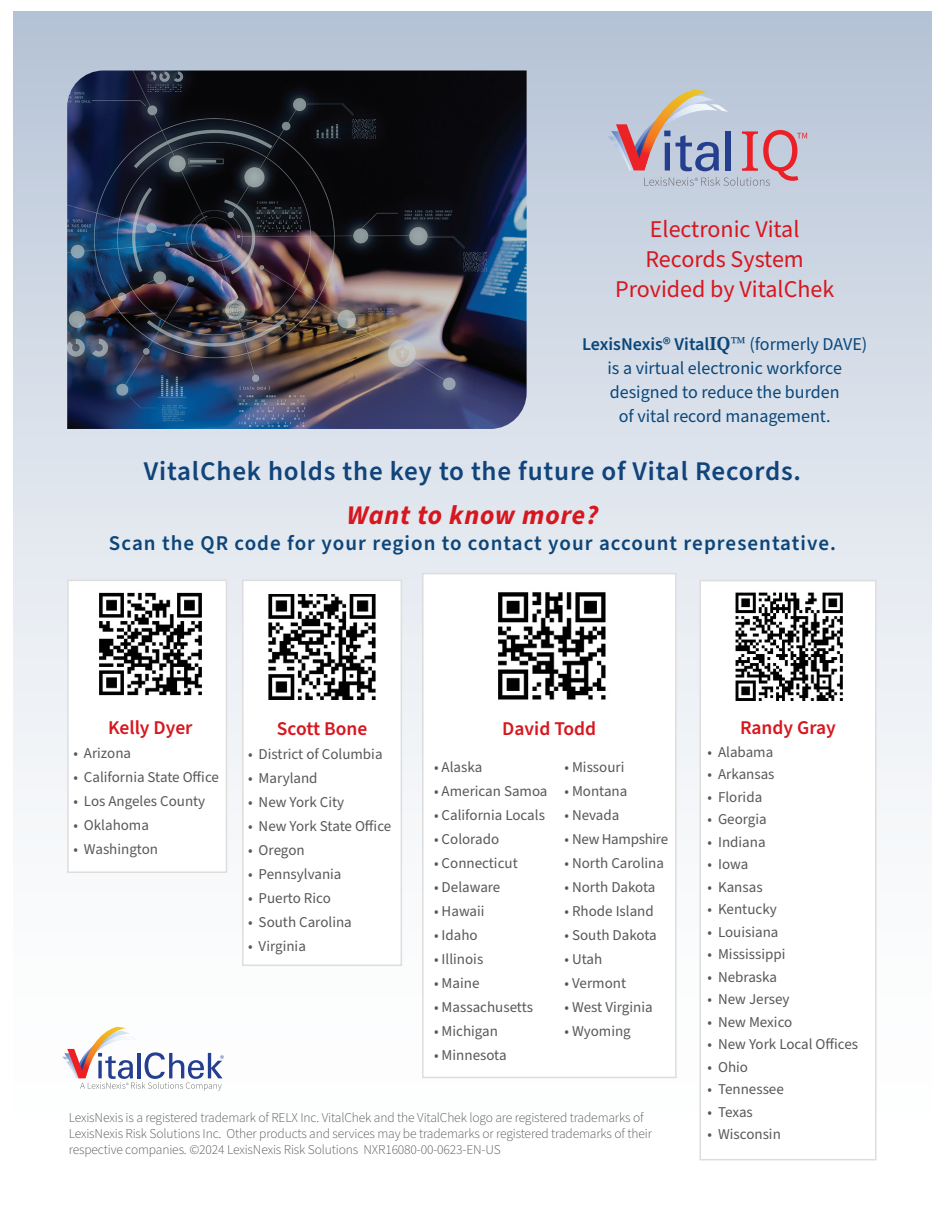
<style>
.page{position:relative;width:945px;height:1215px;background:#fff}
.page>*{position:absolute;margin:0;border:0;box-sizing:border-box;transform-origin:0 0}
.t1{font:600 27px "Source Sans Pro";letter-spacing:.03em;color:#10447a}
.t2{font:italic 700 27px "Source Sans Pro";letter-spacing:.03em;color:#d7171f}
.t3{font:24px "Source Sans Pro";color:#d7171f}
.t4{font:600 21px "Source Sans Pro";letter-spacing:.05em;color:#0d4579}
.t5{font:600 19.5px "Source Sans Pro";color:#d7171f}
.t6{font:18px/24px "Source Sans Pro";color:#0a477a;text-align:center}
.t7{font:15px "Source Sans Pro";color:#57585a}
.t8{font:15px "Source Sans Pro";letter-spacing:-.02em;color:#57585a}
.t9{font:300 13.5px/16.2px "Source Sans Pro";letter-spacing:-.01em;color:#57585a}
.s1{font-weight:600}
.s2{font-family:"Droid Serif";font-weight:700}
</style>
<div class="page">
<div style="left:13px;top:11px;width:918px;height:1188px;background:linear-gradient(to bottom,#bcc9da,#fff)"></div>
<div style="left:242px;top:580px;width:160px;height:386px;background:#fff;border:2px solid #ddddde"></div>
<img style="left:268px;top:595px;width:108px;height:105px">
<div style="left:67px;top:580px;width:160px;height:293px;background:#fff;border:2px solid #ddddde"></div>
<img style="left:99px;top:592px;width:103px;height:104px">
<div style="left:699px;top:580px;width:178px;height:580px;background:#fff;border:2px solid #ddddde"></div>
<img style="left:735px;top:592px;width:108px;height:109px">
<div style="left:422px;top:573px;width:255px;height:505px;background:#fff;border:2px solid #ddddde"></div>
<img style="left:498px;top:592px;width:108px;height:108px">
<svg style="left:62px;top:1027px;width:162px;height:64px"></svg>
<svg style="left:608px;top:90px;width:199px;height:96px;background:#bbb3c1"></svg>
<img style="left:67px;top:71px;width:460px;height:358px">
<p class="t3" style="left:650px;top:213px;width:151px">Electronic Vital</p>
<p class="t3" style="left:646px;top:243px;width:160px">Records System</p>
<p class="t3" style="left:615px;top:273px;width:221px">Provided by VitalChek</p>
<p class="t6" style="left:582px;top:332px;width:287px"><span class="s1">LexisNexis® Vital</span><span class="s2">IQ™</span> (formerly DAVE) is a virtual electronic workforce</p>
<p class="t6" style="left:610px;top:380px;width:231px">designed to reduce the burden</p>
<p class="t6" style="left:619px;top:404px;width:213px">of vital record management.</p>
<p class="t1" style="left:144px;top:453px;width:659px">VitalChek holds the key to the future of Vital Records.</p>
<p class="t2" style="left:347px;top:497px;width:253px">Want to know more?</p>
<p class="t4" style="left:109px;top:529px;width:729px">Scan the QR code for your region to contact your account representative.</p>
<p class="t5" style="left:108px;top:714px;width:86px">Kelly Dyer</p>
<p class="t7" style="left:73px;top:743px;width:59px">• Arizona</p>
<p class="t7" style="left:73px;top:767px;width:147px">• California State Office</p>
<p class="t7" style="left:73px;top:791px;width:133px">• Los Angeles County</p>
<p class="t7" style="left:73px;top:815px;width:77px">• Oklahoma</p>
<p class="t7" style="left:73px;top:839px;width:86px">• Washington</p>
<p class="t5" style="left:277px;top:715px;width:92px">Scott Bone</p>
<p class="t7" style="left:248px;top:744px;width:136px">• District of Columbia</p>
<p class="t7" style="left:248px;top:768px;width:71px">• Maryland</p>
<p class="t7" style="left:248px;top:792px;width:98px">• New York City</p>
<p class="t7" style="left:248px;top:816px;width:145px">• New York State Office</p>
<p class="t7" style="left:248px;top:840px;width:58px">• Oregon</p>
<p class="t7" style="left:248px;top:864px;width:95px">• Pennsylvania</p>
<p class="t7" style="left:248px;top:888px;width:84px">• Puerto Rico</p>
<p class="t7" style="left:248px;top:912px;width:105px">• South Carolina</p>
<p class="t7" style="left:248px;top:936px;width:59px">• Virginia</p>
<p class="t5" style="left:502px;top:715px;width:96px">David Todd</p>
<p class="t7" style="left:434px;top:757px;width:50px">• Alaska</p>
<p class="t7" style="left:434px;top:781px;width:115px">• American Samoa</p>
<p class="t7" style="left:434px;top:805px;width:112px">• California Locals</p>
<p class="t7" style="left:434px;top:829px;width:67px">• Colorado</p>
<p class="t7" style="left:434px;top:853px;width:85px">• Connecticut</p>
<p class="t7" style="left:434px;top:877px;width:68px">• Delaware</p>
<p class="t7" style="left:434px;top:901px;width:52px">• Hawaii</p>
<p class="t7" style="left:434px;top:925px;width:45px">• Idaho</p>
<p class="t7" style="left:434px;top:949px;width:51px">• Illinois</p>
<p class="t7" style="left:434px;top:973px;width:47px">• Maine</p>
<p class="t7" style="left:434px;top:997px;width:100px">• Massachusetts</p>
<p class="t7" style="left:434px;top:1021px;width:65px">• Michigan</p>
<p class="t7" style="left:434px;top:1045px;width:74px">• Minnesota</p>
<p class="t7" style="left:565px;top:757px;width:61px">• Missouri</p>
<p class="t7" style="left:565px;top:781px;width:64px">• Montana</p>
<p class="t7" style="left:565px;top:805px;width:56px">• Nevada</p>
<p class="t8" style="left:565px;top:829px;width:105px">• New Hampshire</p>
<p class="t7" style="left:565px;top:853px;width:101px">• North Carolina</p>
<p class="t7" style="left:565px;top:877px;width:92px">• North Dakota</p>
<p class="t7" style="left:565px;top:901px;width:91px">• Rhode Island</p>
<p class="t7" style="left:565px;top:925px;width:94px">• South Dakota</p>
<p class="t7" style="left:565px;top:949px;width:39px">• Utah</p>
<p class="t7" style="left:565px;top:973px;width:63px">• Vermont</p>
<p class="t7" style="left:565px;top:997px;width:90px">• West Virginia</p>
<p class="t7" style="left:565px;top:1021px;width:68px">• Wyoming</p>
<p class="t9" style="left:69px;top:1110px;width:585px">LexisNexis is a registered trademark of RELX Inc. VitalChek and the VitalChek logo are registered trademarks of<br>LexisNexis Risk Solutions Inc. Other products and services may be trademarks or registered trademarks of their respective companies. ©2024 LexisNexis Risk Solutions NXR16080-00-0623-EN-US</p>
<p class="t5" style="left:740px;top:715px;width:97px">Randy Gray</p>
<p class="t7" style="left:708px;top:742px;width:67px">• Alabama</p>
<p class="t7" style="left:708px;top:764px;width:69px">• Arkansas</p>
<p class="t7" style="left:708px;top:787px;width:56px">• Florida</p>
<p class="t7" style="left:708px;top:809px;width:61px">• Georgia</p>
<p class="t7" style="left:708px;top:832px;width:60px">• Indiana</p>
<p class="t7" style="left:708px;top:854px;width:42px">• Iowa</p>
<p class="t7" style="left:708px;top:877px;width:57px">• Kansas</p>
<p class="t7" style="left:708px;top:899px;width:71px">• Kentucky</p>
<p class="t7" style="left:708px;top:922px;width:72px">• Louisiana</p>
<p class="t7" style="left:708px;top:944px;width:80px">• Mississippi</p>
<p class="t7" style="left:708px;top:967px;width:71px">• Nebraska</p>
<p class="t7" style="left:708px;top:989px;width:84px">• New Jersey</p>
<p class="t7" style="left:708px;top:1012px;width:86px">• New Mexico</p>
<p class="t7" style="left:708px;top:1034px;width:152px">• New York Local Offices</p>
<p class="t7" style="left:708px;top:1057px;width:42px">• Ohio</p>
<p class="t7" style="left:708px;top:1079px;width:78px">• Tennessee</p>
<p class="t7" style="left:708px;top:1102px;width:47px">• Texas</p>
<p class="t7" style="left:708px;top:1124px;width:75px">• Wisconsin</p>
</div>
